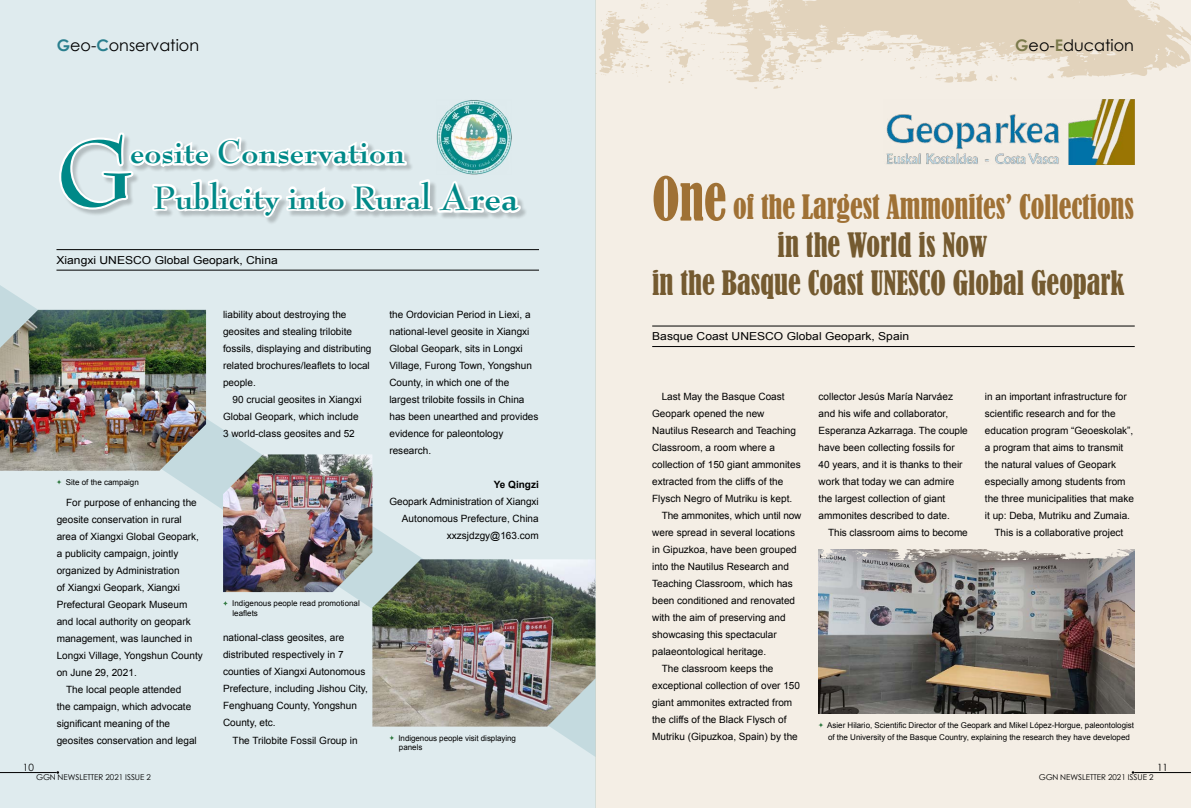
<style>
.page{position:relative;width:1191px;height:808px;background:#fff}
.page>*{position:absolute;margin:0;border:0;box-sizing:border-box;transform-origin:0 0}
.t1{font:700 102px "Bernhard Modern Std";color:#008988}
.t2{font:700 35.4px/45.2px "Bernhard Modern Std";color:#008988}
.t3{font:condensed 31.6px "Bernard";color:#745a30;scale:.9 1}
.t4{font:condensed 31.6px "Bernard";letter-spacing:-.005em;color:#9f7135;scale:.9 1}
.t5{font:16px "Century Gothic";color:#000}
.t6{font:11px "Arial";color:#000;scale:1.1 1}
.t7{font:10px/17px "Arial";color:#000}
.t8{font:700 10px "Arial";color:#000}
.t9{font:10px "ST Xihei";color:#000}
.t10{font:8px/9.6px "Arial";color:#000}
.t11{font:8px "ST Xihei";color:#000}
.s1{font-weight:700;color:#2a7f8e}
.s2{font-size:40.9px}
.s3{font-weight:700;color:#7b7a4c}
.s4{font-size:56.1px}
</style>
<div class="page">
<div style="left:595px;top:0;width:596px;height:808px;background:#f4eee5"></div>
<svg style="left:595px;top:0;width:596px;height:89px"></svg>
<div style="left:0;top:0;width:595px;height:808px;background:#dfebee"></div>
<svg style="left:0;top:285px;width:595px;height:471px"></svg>
<hr style="left:56px;top:249px;width:483px;height:1px;background:#000">
<hr style="left:56px;top:270px;width:483px;height:1px;background:#000">
<hr style="left:652px;top:326px;width:482px;height:1px;background:#000">
<hr style="left:652px;top:346px;width:482px;height:1px;background:#000">
<svg style="left:59px;top:131px;width:464px;height:89px"></svg>
<img style="left:436px;top:100px;width:75px;height:74px">
<img style="left:0;top:310px;width:206px;height:161px">
<svg style="left:57px;top:480px;width:4px;height:4px"></svg>
<img style="left:223px;top:454px;width:149px;height:138px">
<svg style="left:223px;top:601px;width:5px;height:5px"></svg>
<img style="left:372px;top:559px;width:223px;height:167px">
<svg style="left:389px;top:735px;width:5px;height:5px"></svg>
<img style="left:886px;top:99px;width:248px;height:65px">
<img style="left:818px;top:562px;width:316px;height:152px">
<svg style="left:818px;top:723px;width:5px;height:4px"></svg>
<svg style="left:818px;top:549px;width:316px;height:13px"></svg>
<hr style="left:0;top:772px;width:57px;height:1px;background:#000">
<hr style="left:1134px;top:772px;width:57px;height:1px;background:#000">
<h3 class="t5" style="left:57px;top:34px;width:144px"><span class="s1">G</span>eo-<span class="s1">C</span>onservation</h3>
<h1 class="t1" style="left:57px;top:120px;width:79px">G</h1>
<h2 class="t2" style="left:154px;top:130px;width:366px;text-indent:-24px">eosite Conservation<br>Publicity into Rural <span class="s2">Area</span></h2>
<p class="t6" style="left:56px;top:253px;width:203px">Xiangxi UNESCO Global Geopark, China</p>
<p class="t10" style="left:66px;top:477px;width:74px">Site of the campaign</p>
<p class="t9" style="left:23px;top:760px;width:13px">10</p>
<p class="t7" style="left:66px;top:494px;width:132px">For purpose of enhancing the</p>
<p class="t7" style="left:57px;top:511px;width:127px">geosite conservation in rural</p>
<p class="t7" style="left:57px;top:528px;width:144px">area of Xiangxi Global Geopark,</p>
<p class="t7" style="left:57px;top:545px;width:123px">a publicity campaign, jointly</p>
<p class="t7" style="left:57px;top:562px;width:124px">organized by Administration</p>
<p class="t7" style="left:57px;top:579px;width:125px">of Xiangxi Geopark, Xiangxi</p>
<p class="t7" style="left:57px;top:596px;width:132px">Prefectural Geopark Museum</p>
<p class="t7" style="left:57px;top:613px;width:135px">and local authority on geopark</p>
<p class="t7" style="left:57px;top:630px;width:137px">management, was launched in</p>
<p class="t7" style="left:57px;top:647px;width:148px">Longxi Village, Yongshun County</p>
<p class="t7" style="left:57px;top:664px;width:82px">on June 29, 2021.</p>
<p class="t7" style="left:66px;top:681px;width:117px">The local people attended</p>
<p class="t7" style="left:57px;top:698px;width:136px">the campaign, which advocate</p>
<p class="t7" style="left:57px;top:715px;width:115px">significant meaning of the</p>
<p class="t7" style="left:57px;top:732px;width:142px">geosites conservation and legal</p>
<p class="t11" style="left:36px;top:772px;width:117px">GGN NEWSLETTER 2021 ISSUE 2</p>
<p class="t7" style="left:223px;top:306px;width:150px">liability about destroying the geosites and stealing trilobite fossils, displaying and distributing related brochures/leaflets to local people.</p>
<p class="t7" style="left:223px;top:391px;width:140px;text-indent:10px">90 crucial geosites in Xiangxi<br>Global Geopark, which include<br>3 world-class geosites and 52</p>
<p class="t10" style="left:232px;top:598px;width:129px">Indigenous people read promotional leaflets</p>
<p class="t7" style="left:223px;top:629px;width:146px">national-class geosites, are distributed respectively in 7 counties of Xiangxi Autonomous<br>Prefecture, including Jishou City,<br>Fenghuang County, Yongshun<br>County, etc.</p>
<p class="t7" style="left:232px;top:731px;width:127px">The Trilobite Fossil Group in</p>
<p class="t7" style="left:389px;top:306px;width:150px">the Ordovician Period in Liexi, a national-level geosite in Xiangxi<br>Global Geopark, sits in Longxi<br>Village, Furong Town, Yongshun<br>County, in which one of the largest trilobite fossils in China has been unearthed and provides evidence for paleontology research.</p>
<p class="t8" style="left:494px;top:478px;width:47px">Ye Qingzi</p>
<p class="t7" style="left:389px;top:493px;width:151px;text-align:right">Geopark Administration of Xiangxi<br>Autonomous Prefecture, China xxzsjdzgy@163.com</p>
<p class="t10" style="left:398px;top:733px;width:119px">Indigenous people visit displaying panels</p>
<h3 class="t5" style="left:1015px;top:34px;width:120px"><span class="s3">G</span>eo-<span class="s3">E</span>ducation</h3>
<h3 class="t4" style="left:652px;top:189px;width:536px"><span class="s4">One</span> of the Largest Ammonites’ Collections</h3>
<h3 class="t3" style="left:777px;top:227px;width:235px">in the World is Now</h3>
<h3 class="t3" style="left:652px;top:264px;width:526px">in the Basque Coast UNESCO Global Geopark</h3>
<p class="t6" style="left:652px;top:329px;width:235px">Basque Coast UNESCO Global Geopark, Spain</p>
<p class="t7" style="left:661px;top:388px;width:124px">Last May the Basque Coast</p>
<p class="t7" style="left:652px;top:405px;width:114px">Geopark opened the new</p>
<p class="t7" style="left:652px;top:422px;width:145px">Nautilus Research and Teaching</p>
<p class="t7" style="left:652px;top:439px;width:124px">Classroom, a room where a</p>
<p class="t7" style="left:652px;top:456px;width:150px">collection of 150 giant ammonites</p>
<p class="t7" style="left:652px;top:473px;width:132px">extracted from the cliffs of the</p>
<p class="t7" style="left:652px;top:490px;width:142px">Flysch Negro of Mutriku is kept.</p>
<p class="t7" style="left:661px;top:507px;width:141px">The ammonites, which until now</p>
<p class="t7" style="left:652px;top:524px;width:144px">were spread in several locations</p>
<p class="t7" style="left:652px;top:541px;width:146px">in Gipuzkoa, have been grouped</p>
<p class="t7" style="left:652px;top:558px;width:138px">into the Nautilus Research and</p>
<p class="t7" style="left:652px;top:575px;width:142px">Teaching Classroom, which has</p>
<p class="t7" style="left:652px;top:592px;width:144px">been conditioned and renovated</p>
<p class="t7" style="left:652px;top:609px;width:135px">with the aim of preserving and</p>
<p class="t7" style="left:652px;top:626px;width:126px">showcasing this spectacular</p>
<p class="t7" style="left:652px;top:643px;width:115px">palaeontological heritage.</p>
<p class="t7" style="left:661px;top:660px;width:113px">The classroom keeps the</p>
<p class="t7" style="left:652px;top:677px;width:149px">exceptional collection of over 150</p>
<p class="t7" style="left:652px;top:694px;width:142px">giant ammonites extracted from</p>
<p class="t7" style="left:652px;top:711px;width:136px">the cliffs of the Black Flysch of</p>
<p class="t7" style="left:652px;top:728px;width:147px">Mutriku (Gipuzkoa, Spain) by the</p>
<p class="t7" style="left:818px;top:388px;width:151px">collector Jesús María Narváez and his wife and collaborator,<br>Esperanza Azkarraga. The couple have been collecting fossils for<br>40 years, and it is thanks to their work that today we can admire the largest collection of giant ammonites described to date.</p>
<p class="t7" style="left:828px;top:524px;width:141px">This classroom aims to become</p>
<p class="t7" style="left:985px;top:388px;width:143px">in an important infrastructure for</p>
<p class="t7" style="left:985px;top:405px;width:132px">scientific research and for the</p>
<p class="t7" style="left:985px;top:422px;width:150px">education program “Geoeskolak”,</p>
<p class="t7" style="left:985px;top:439px;width:140px">a program that aims to transmit</p>
<p class="t7" style="left:985px;top:456px;width:133px">the natural values of Geopark</p>
<p class="t7" style="left:985px;top:473px;width:142px">especially among students from</p>
<p class="t7" style="left:985px;top:490px;width:150px">the three municipalities that make</p>
<p class="t7" style="left:985px;top:507px;width:147px">it up: Deba, Mutriku and Zumaia.</p>
<p class="t7" style="left:994px;top:524px;width:130px">This is a collaborative project</p>
<p class="t10" style="left:827px;top:719px;width:308px;line-height:12px">Asier Hilario, Scientific Director of the Geopark and Mikel López-Horgue, paleontologist of the University of the Basque Country, explaining the research they have developed</p>
<p class="t9" style="left:1157px;top:760px;width:13px">11</p>
<p class="t11" style="left:1038px;top:772px;width:117px">GGN NEWSLETTER 2021 ISSUE 2</p>
</div>
